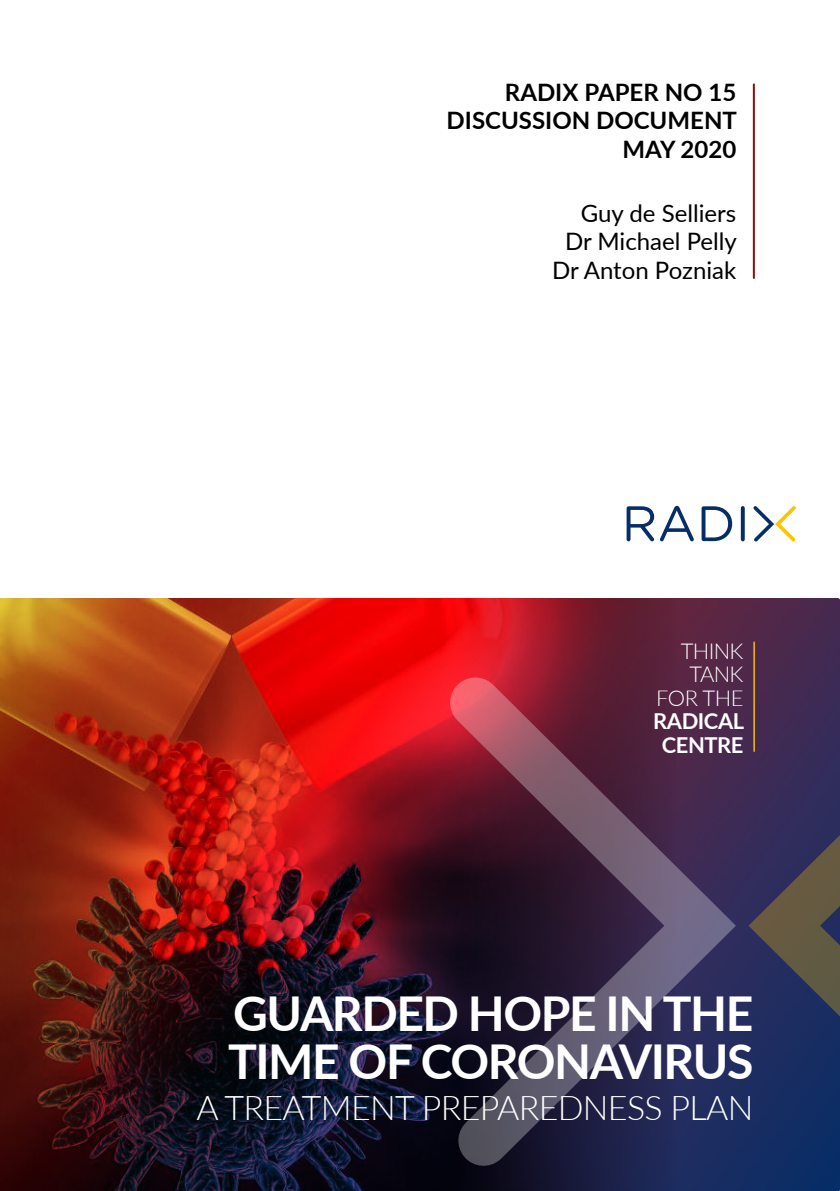
<style>
.page{position:relative;width:840px;height:1191px;background:#fff}
.page>*{position:absolute;margin:0;border:0;box-sizing:border-box;transform-origin:0 0}
.t1{font:700 48px/48px "Lato";letter-spacing:-.03em;color:#fff}
.t2{font:300 34px "Lato";letter-spacing:-.02em;color:#fff}
.t3{font:24px/28.8px "Lato";color:#000;text-align:right}
.t4{font:700 24px/28.8px "Lato";color:#000;text-align:right}
.t5{font:300 22px/23.4px "Lato";letter-spacing:-.03em;color:#fff;text-align:right}
.t6{font:700 22px/23.4px "Lato";letter-spacing:-.02em;color:#fff;text-align:center}
</style>
<div class="page">
<img style="left:675px;top:599px;width:163px;height:592px">
<img style="left:0;top:599px;width:675px;height:592px">
<svg style="left:626px;top:506px;width:27px;height:35px"></svg>
<svg style="left:701px;top:506px;width:30px;height:35px"></svg>
<svg style="left:740px;top:506px;width:4px;height:35px"></svg>
<svg style="left:753px;top:506px;width:43px;height:36px"></svg>
<svg style="left:660px;top:506px;width:33px;height:35px"></svg>
<svg style="left:416px;top:651px;width:296px;height:516px;background:#4a2841"></svg>
<svg style="left:712px;top:651px;width:127px;height:516px;background:#353258"></svg>
<hr style="left:753px;top:642px;width:1px;height:109px;background:#fdc400">
<hr style="left:752px;top:84px;width:2px;height:194px;background:#8d0e11">
<p class="t4" style="left:446px;top:79px;width:291px">RADIX PAPER NO 15<br>DISCUSSION DOCUMENT<br>MAY 2020</p>
<p class="t3" style="left:552px;top:200px;width:186px">Guy de Selliers<br>Dr Michael Pelly<br>Dr Anton Pozniak</p>
<p class="t5" style="left:655px;top:641px;width:89px">THINK<br>TANK<br>FOR THE</p>
<p class="t6" style="left:653px;top:711px;width:92px">RADICAL<br>CENTRE</p>
<h1 class="t1" style="left:228px;top:993px;width:526px">GUARDED HOPE IN THE<br>TIME OF CORONAVIRUS</h1>
<h2 class="t2" style="left:196px;top:1095px;width:558px">A TREATMENT PREPAREDNESS PLAN</h2>
</div>
